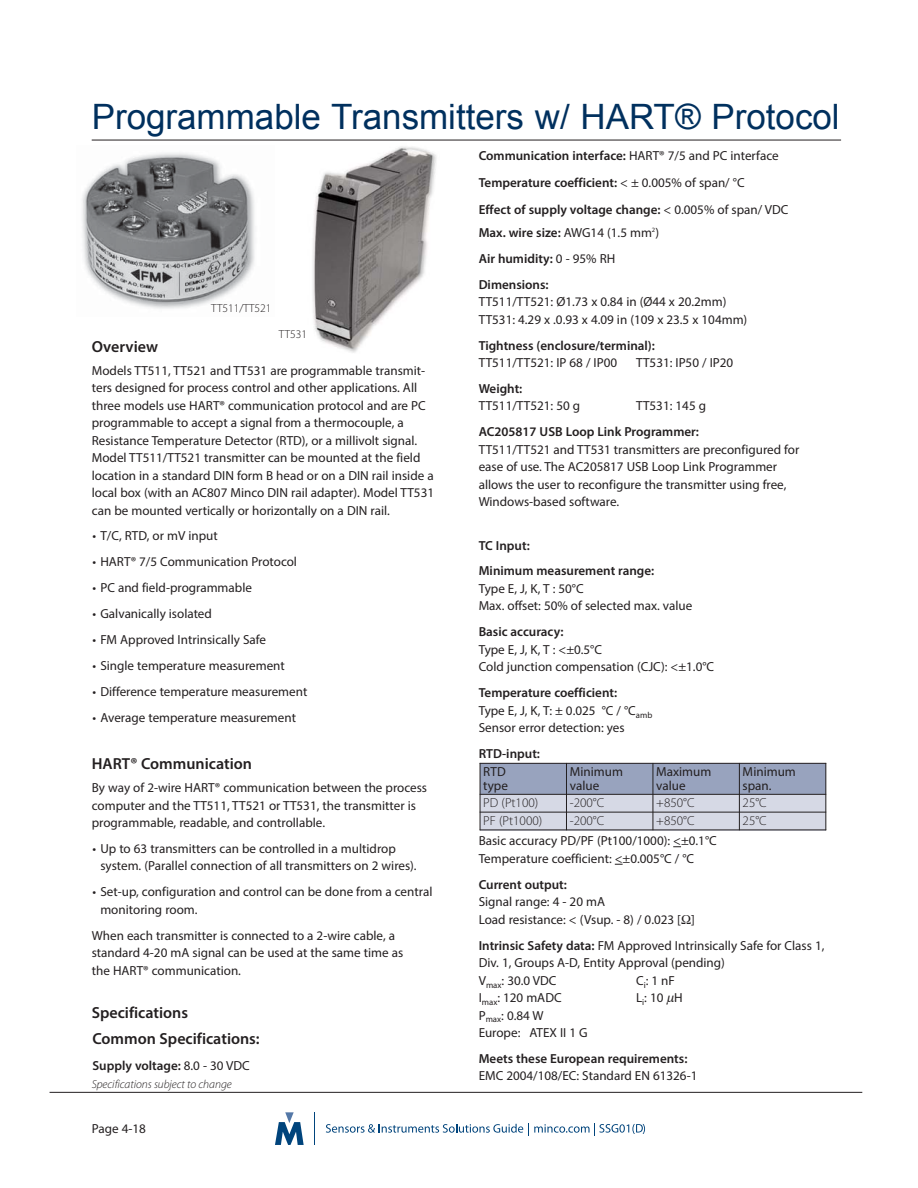
<style>
.page{position:relative;width:918px;height:1188px;background:#fff}
.page>*{position:absolute;margin:0;border:0;box-sizing:border-box;transform-origin:0 0}
.t1{font:34.95px "Arial";color:#00305e}
.t2{font:600 16.05px/26px "Myriad Pro";color:#231f20}
.t3{font:13.05px/17.5px "Myriad Pro";color:#231f20}
.t4{font:600 13.05px/26px "Myriad Pro";color:#231f20}
.t5{font:300 13.05px "Myriad Pro";color:#231f20}
.t6{font:italic 300 11.7px "Myriad Pro";letter-spacing:-.005em;color:#231f20}
.t7{font:300 11.7px "Myriad Pro";letter-spacing:-.005em;color:#231f20}
.s1{font-weight:400}
.s2{font-weight:600}
</style>
<div class="page">
<img style="left:312px;top:146px;width:125px;height:207px">
<hr style="left:50px;top:1092px;width:812px;height:1px;background:#231f20">
<hr style="left:314px;top:1112px;width:1px;height:33px;background:#00447c">
<svg style="left:275px;top:1112px;width:29px;height:33px"></svg>
<svg style="left:326px;top:1123px;width:319px;height:13px"></svg>
<hr style="left:92px;top:140px;width:749px;height:1px;background:#231f20">
<div style="left:480px;top:763px;width:86px;height:31px;background:#98a3be"></div>
<div style="left:566px;top:763px;width:87px;height:31px;background:#98a3be"></div>
<div style="left:653px;top:763px;width:86px;height:31px;background:#98a3be"></div>
<div style="left:739px;top:763px;width:87px;height:31px;background:#98a3be"></div>
<div style="left:480px;top:794px;width:86px;height:18px;background:#d6d9e5"></div>
<div style="left:566px;top:794px;width:87px;height:18px;background:#d6d9e5"></div>
<div style="left:653px;top:794px;width:86px;height:18px;background:#d6d9e5"></div>
<div style="left:739px;top:794px;width:87px;height:18px;background:#d6d9e5"></div>
<div style="left:480px;top:812px;width:86px;height:18px;background:#d6d9e5"></div>
<div style="left:566px;top:812px;width:87px;height:18px;background:#d6d9e5"></div>
<div style="left:653px;top:812px;width:86px;height:18px;background:#d6d9e5"></div>
<div style="left:739px;top:812px;width:87px;height:18px;background:#d6d9e5"></div>
<hr style="left:480px;top:763px;width:1px;height:67px;background:#231f20">
<hr style="left:566px;top:763px;width:1px;height:67px;background:#231f20">
<hr style="left:653px;top:763px;width:1px;height:67px;background:#231f20">
<hr style="left:739px;top:763px;width:1px;height:67px;background:#231f20">
<hr style="left:825px;top:763px;width:1px;height:67px;background:#231f20">
<hr style="left:480px;top:763px;width:346px;height:1px;background:#231f20">
<hr style="left:480px;top:794px;width:346px;height:1px;background:#231f20">
<hr style="left:480px;top:812px;width:346px;height:1px;background:#231f20">
<hr style="left:480px;top:830px;width:346px;height:1px;background:#231f20">
<img style="left:82px;top:153px;width:173px;height:156px">
<h1 class="t1" style="left:92px;top:104px;width:750px">Programmable Transmitters w/ HART® Protocol</h1>
<p class="t7" style="left:211px;top:304px;width:62px">TT511/TT521</p>
<p class="t7" style="left:279px;top:330px;width:30px">TT531</p>
<p class="t2" style="left:92px;top:335px;width:68px">Overview</p>
<p class="t3" style="left:92px;top:363px;width:344px">Models TT511, TT521 and TT531 are programmable transmit&shy;ters designed for process control and other applications. All three models use HART® communication protocol and are PC programmable to accept a signal from a thermocouple, a Resistance Temperature Detector (RTD), or a millivolt signal.<br>Model TT511/TT521 transmitter can be mounted at the field location in a standard DIN form B head or on a DIN rail inside a local box (with an AC807 Minco DIN rail adapter). Model TT531 can be mounted vertically or horizontally on a DIN rail.</p>
<p class="t3" style="left:92px;top:528px;width:127px">• T/C, RTD, or mV input</p>
<p class="t3" style="left:92px;top:554px;width:206px">• HART® 7/5 Communication Protocol</p>
<p class="t3" style="left:92px;top:580px;width:161px">• PC and field-programmable</p>
<p class="t3" style="left:92px;top:606px;width:121px">• Galvanically isolated</p>
<p class="t3" style="left:92px;top:632px;width:175px">• FM Approved Intrinsically Safe</p>
<p class="t3" style="left:92px;top:658px;width:194px">• Single temperature measurement</p>
<p class="t3" style="left:92px;top:684px;width:216px">• Difference temperature measurement</p>
<p class="t3" style="left:92px;top:710px;width:205px">• Average temperature measurement</p>
<p class="t2" style="left:92px;top:752px;width:162px">HART® Communication</p>
<p class="t3" style="left:92px;top:780px;width:337px">By way of 2-wire HART® communication between the process computer and the TT511, TT521 or TT531, the transmitter is programmable, readable, and controllable.</p>
<p class="t3" style="left:100px;top:841px;width:318px;text-indent:-8px">• Up to 63 transmitters can be controlled in a multidrop system. (Parallel connection of all transmitters on 2 wires).</p>
<p class="t3" style="left:100px;top:884px;width:334px;text-indent:-8px">• Set-up, configuration and control can be done from a central monitoring room.</p>
<p class="t3" style="left:92px;top:928px;width:313px">When each transmitter is connected to a 2-wire cable, a standard 4-20 mA signal can be used at the same time as the HART® communication.</p>
<p class="t2" style="left:92px;top:1001px;width:169px">Specifications<br>Common Specifications:</p>
<p class="t4" style="left:92px;top:1053px;width:159px">Supply voltage: <span class="s1">8.0 - 30 VDC</span></p>
<p class="t6" style="left:92px;top:1079px;width:141px">Specifications subject to change</p>
<p class="t3" style="left:92px;top:1121px;width:56px">Page 4-18</p>
<p class="t4" style="left:479px;top:143px;width:311px;line-height:27.2px">Communication interface: <span class="s1">HART® 7/5 and PC interface<br></span>Temperature coefficient: <span class="s1">&lt; ± 0.005% of span/ °C<br></span>Effect of supply voltage change: <span class="s1">&lt; 0.005% of span/ VDC</span></p>
<p class="t4" style="left:479px;top:221px;width:182px">Max. wire size: <span class="s1">AWG14 (1.5 mm</span><sup>2</sup><span class="s1">)<br></span>Air humidity: <span class="s1">0 - 95% RH<br></span>Dimensions:</p>
<p class="t3" style="left:479px;top:294px;width:270px">TT511/TT521: Ø1.73 x 0.84 in (Ø44 x 20.2mm)<br>TT531: 4.29 x .0.93 x 4.09 in (109 x 23.5 x 104mm)</p>
<p class="t4" style="left:479px;top:333px;width:178px">Tightness (enclosure/terminal):</p>
<p class="t3" style="left:479px;top:355px;width:140px">TT511/TT521: IP 68 / IP00</p>
<p class="t3" style="left:636px;top:355px;width:99px">TT531: IP50 / IP20</p>
<p class="t4" style="left:479px;top:377px;width:45px">Weight:</p>
<p class="t3" style="left:479px;top:398px;width:103px">TT511/TT521: 50 g</p>
<p class="t3" style="left:636px;top:398px;width:72px">TT531: 145 g</p>
<p class="t4" style="left:479px;top:420px;width:222px">AC205817 USB Loop Link Programmer:</p>
<p class="t3" style="left:479px;top:442px;width:322px">TT511/TT521 and TT531 transmitters are preconfigured for ease of use. The AC205817 USB Loop Link Programmer allows the user to reconfigure the transmitter using free, Windows-based software.</p>
<p class="t4" style="left:479px;top:533px;width:177px">TC Input:<br>Minimum measurement range:</p>
<p class="t3" style="left:479px;top:581px;width:215px">Type E, J, K, T : 50°C<br>Max. offset: 50% of selected max. value</p>
<p class="t4" style="left:479px;top:620px;width:86px">Basic accuracy:</p>
<p class="t3" style="left:479px;top:642px;width:237px">Type E, J, K, T : &lt;±0.5°C<br>Cold junction compensation (CJC): &lt;±1.0°C</p>
<p class="t3" style="left:479px;top:685px;width:175px"><span class="s2">Temperature coefficient:<br></span>Type E, J, K, T: ± 0.025 °C / °C<sub>amb<br></sub>Sensor error detection: yes</p>
<p class="t4" style="left:479px;top:742px;width:63px">RTD-input:</p>
<p class="t3" style="left:483px;top:767px;width:26px;line-height:13px">RTD type</p>
<p class="t3" style="left:570px;top:767px;width:55px;line-height:13px">Minimum value</p>
<p class="t3" style="left:656px;top:767px;width:57px;line-height:13px">Maximum value</p>
<p class="t3" style="left:743px;top:767px;width:55px;line-height:13px">Minimum span.</p>
<p class="t5" style="left:483px;top:798px;width:57px">PD (Pt100)</p>
<p class="t5" style="left:570px;top:798px;width:36px">-200°C</p>
<p class="t5" style="left:656px;top:798px;width:40px">+850°C</p>
<p class="t5" style="left:743px;top:798px;width:26px">25°C</p>
<p class="t5" style="left:483px;top:816px;width:60px">PF (Pt1000)</p>
<p class="t5" style="left:570px;top:816px;width:36px">-200°C</p>
<p class="t5" style="left:656px;top:816px;width:40px">+850°C</p>
<p class="t5" style="left:743px;top:816px;width:26px">25°C</p>
<p class="t3" style="left:479px;top:833px;width:240px">Basic accuracy PD/PF (Pt100/1000): &lt;±0.1°C<br>Temperature coefficient: &lt;±0.005°C / °C</p>
<p class="t4" style="left:479px;top:873px;width:90px">Current output:</p>
<p class="t3" style="left:479px;top:894px;width:218px">Signal range: 4 - 20 mA<br>Load resistance: &lt; (Vsup. - 8) / 0.023 [ ]</p>
<p class="t3" style="left:479px;top:938px;width:347px"><span class="s2">Intrinsic Safety data:</span> FM Approved Intrinsically Safe for Class 1,<br>Div. 1, Groups A-D, Entity Approval (pending)<br>V<sub>max</sub>: 30.0 VDC</p>
<p class="t3" style="left:636px;top:973px;width:40px">C<sub>i</sub>: 1 nF</p>
<p class="t3" style="left:479px;top:990px;width:84px">I<sub>max</sub>: 120 mADC</p>
<p class="t3" style="left:636px;top:990px;width:48px">L<sub>i</sub>: 10 H</p>
<p class="t3" style="left:479px;top:1008px;width:110px">P<sub>max</sub>: 0.84 W<br>Europe: ATEX II 1 G</p>
<p class="t4" style="left:479px;top:1047px;width:210px">Meets these European requirements:</p>
<p class="t3" style="left:479px;top:1068px;width:220px">EMC 2004/108/EC: Standard EN 61326-1</p>
</div>
